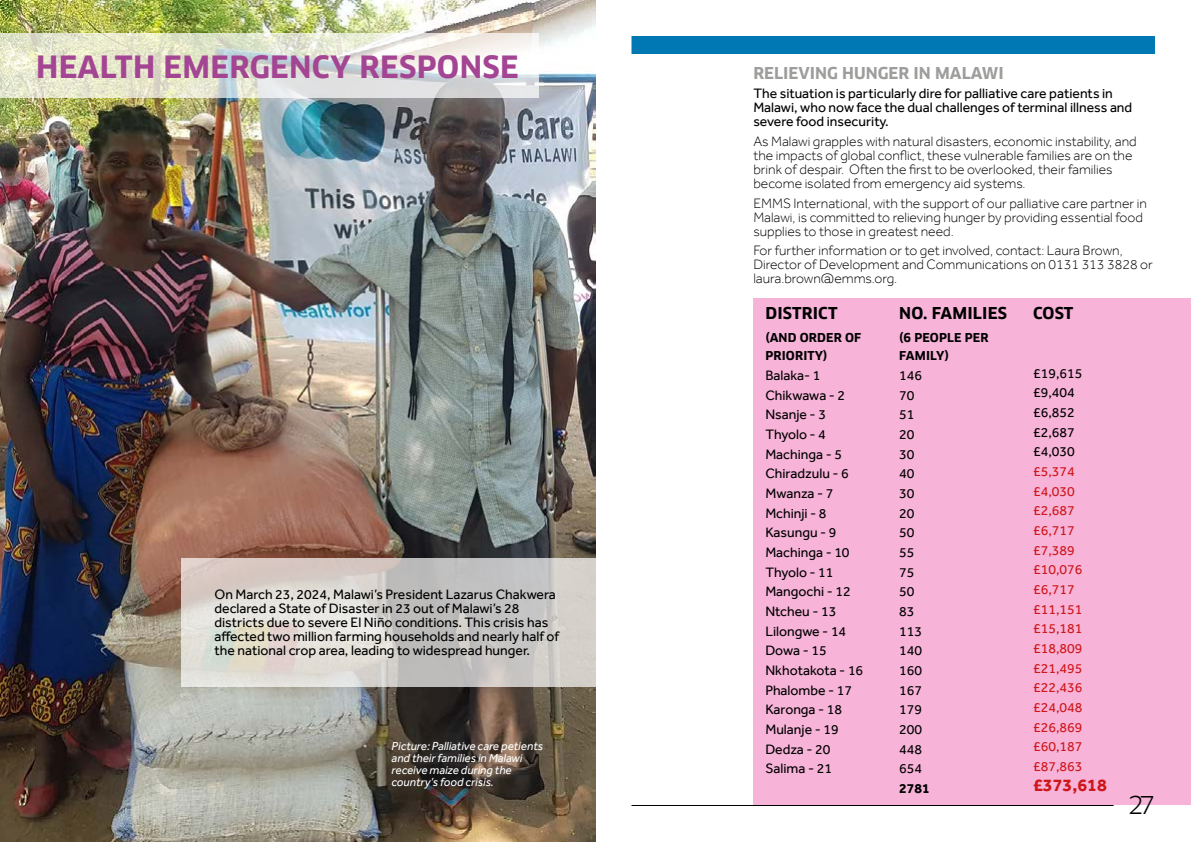
<style>
.page{position:relative;width:1191px;height:842px;background:#fff}
.page>*{position:absolute;margin:0;border:0;box-sizing:border-box;transform-origin:0 0}
.t1{font:700 30px "Clan Pro";letter-spacing:.01em;color:#a44593}
.t2{font:24px "Clan Pro";color:#000}
.t3{font:700 18px "Effra";color:#cd1719}
.t4{font:700 16px "Clan Pro";letter-spacing:.01em;color:#000}
.t5{font:700 16px "Clan Pro";color:#9d9d9c}
.t6{font:14px/19.7px "Effra";color:#000}
.t7{font:300 14px/14px "Effra";color:#000}
.t8{font:14px/19.7px "Effra";color:#cd1719}
.t9{font:700 14px "Effra";color:#000}
.t10{font:italic 12px/12px "Effra";color:#fff}
.t11{font:700 12px/18px "Clan Pro";letter-spacing:.01em;color:#000}
</style>
<div class="page">
<div style="left:753px;top:298px;width:438px;height:506px;background:#f7b3d8"></div>
<img style="left:0;top:0;width:595px;height:842px">
<div style="left:631px;top:36px;width:524px;height:18px;background:#0078b3"></div>
<hr style="left:631px;top:805px;width:482px;height:1px;background:#000">
<svg style="left:181px;top:558px;width:414px;height:129px"></svg>
<svg style="left:0;top:33px;width:539px;height:65px"></svg>
<h1 class="t1" style="left:36px;top:49px;width:484px">HEALTH EMERGENCY RESPONSE</h1>
<p class="t6" style="left:214px;top:587px;width:346px;line-height:14px">On March 23, 2024, Malawi’s President Lazarus Chakwera declared a State of Disaster in 23 out of Malawi’s 28 districts due to severe El Niño conditions. This crisis has affected two million farming households and nearly half of the national crop area, leading to widespread hunger.</p>
<p class="t10" style="left:391px;top:740px;width:153px">Picture: Palliative care petients and their families in Malawi receive maize during the country’s food crisis.</p>
<p class="t5" style="left:753px;top:63px;width:252px">RELIEVING HUNGER IN MALAWI</p>
<p class="t6" style="left:753px;top:86px;width:380px;line-height:14px">The situation is particularly dire for palliative care patients in<br>Malawi, who now face the dual challenges of terminal illness and severe food insecurity.</p>
<p class="t7" style="left:753px;top:134px;width:385px">As Malawi grapples with natural disasters, economic instability, and the impacts of global conflict, these vulnerable families are on the brink of despair. Often the first to be overlooked, their families become isolated from emergency aid systems.</p>
<p class="t7" style="left:753px;top:196px;width:395px">EMMS International, with the support of our palliative care partner in<br>Malawi, is committed to relieving hunger by providing essential food supplies to those in greatest need.</p>
<p class="t7" style="left:753px;top:243px;width:401px">For further information or to get involved, contact: Laura Brown,<br>Director of Development and Communications on 0131 313 3828 or laura.brown@emms.org.</p>
<p class="t4" style="left:765px;top:303px;width:74px">DISTRICT</p>
<p class="t11" style="left:765px;top:329px;width:97px">(AND ORDER OF<br>PRIORITY)</p>
<p class="t6" style="left:765px;top:365px;width:99px">Balaka- 1<br>Chikwawa - 2<br>Nsanje - 3<br>Thyolo - 4<br>Machinga - 5<br>Chiradzulu - 6<br>Mwanza - 7<br>Mchinji - 8<br>Kasungu - 9<br>Machinga - 10<br>Thyolo - 11<br>Mangochi - 12<br>Ntcheu - 13<br>Lilongwe - 14<br>Dowa - 15<br>Nkhotakota - 16<br>Phalombe - 17<br>Karonga - 18<br>Mulanje - 19<br>Dedza - 20<br>Salima - 21</p>
<p class="t4" style="left:899px;top:303px;width:109px">NO. FAMILIES</p>
<p class="t11" style="left:899px;top:329px;width:91px">(6 PEOPLE PER<br>FAMILY)</p>
<p class="t6" style="left:899px;top:365px;width:24px">146<br>70<br>51<br>20<br>30<br>40<br>30<br>20<br>50<br>55<br>75<br>50<br>83<br>113<br>140<br>160<br>167<br>179<br>200<br>448<br>654</p>
<p class="t9" style="left:899px;top:780px;width:32px">2781</p>
<p class="t4" style="left:1033px;top:303px;width:42px">COST</p>
<p class="t6" style="left:1033px;top:363px;width:51px">£19,615 £9,404 £6,852 £2,687 £4,030</p>
<p class="t8" style="left:1033px;top:461px;width:51px">£5,374 £4,030 £2,687 £6,717 £7,389 £10,076 £6,717 £11,151 £15,181 £18,809 £21,495 £22,436 £24,048 £26,869 £60,187 £87,863</p>
<p class="t3" style="left:1033px;top:774px;width:75px">£373,618</p>
<h2 class="t2" style="left:1128px;top:791px;width:28px">27</h2>
</div>
